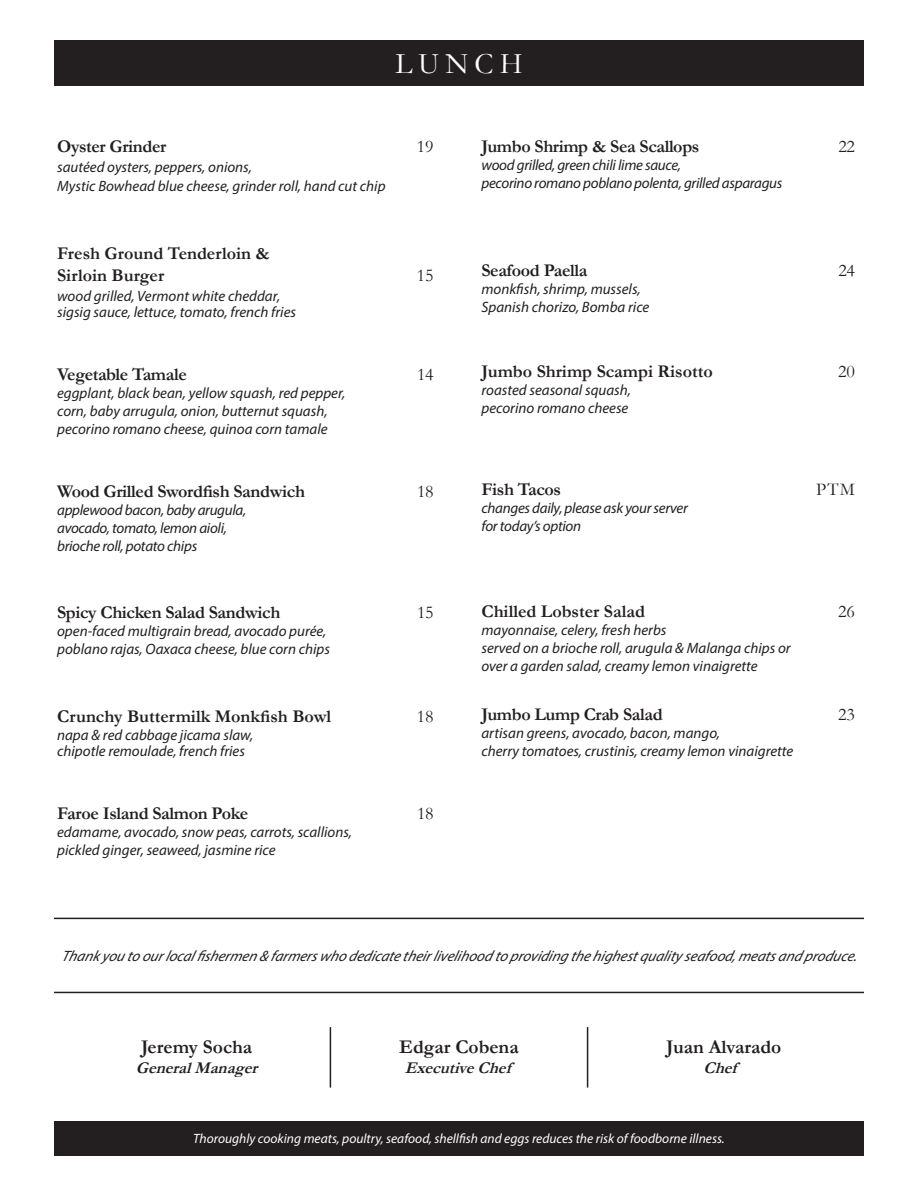
<style>
.page{position:relative;width:918px;height:1188px;background:#fff}
.page>*{position:absolute;margin:0;border:0;box-sizing:border-box;transform-origin:0 0}
.t1{font:30px "Garamond";letter-spacing:.2em;color:#fff}
.t2{font:700 19.5px "Garamond";color:#231f20}
.t3{font:700 18px "Garamond";letter-spacing:-.02em;color:#231f20}
.t4{font:700 18px/21.6px "Garamond";color:#231f20}
.t5{font:18px "Garamond";color:#231f20}
.t6{font:italic 700 16.5px "Garamond";color:#231f20}
.t7{font:italic 15px/18px "Myriad Pro";color:#231f20}
.t8{font:italic 15px/18px "Myriad Pro";letter-spacing:-.02em;color:#231f20}
.t9{font:italic 13.5px "Myriad Pro";color:#fff}
</style>
<div class="page">
<div style="left:54px;top:1121px;width:810px;height:35px;background:#231f20"></div>
<div style="left:54px;top:40px;width:810px;height:46px;background:#231f20"></div>
<hr style="left:54px;top:918px;width:810px;height:1px;background:#231f20">
<hr style="left:54px;top:992px;width:810px;height:1px;background:#231f20">
<hr style="left:330px;top:1027px;width:1px;height:61px;background:#231f20">
<hr style="left:587px;top:1027px;width:1px;height:61px;background:#231f20">
<h1 class="t1" style="left:395px;top:43px;width:129px">LUNCH</h1>
<p class="t3" style="left:57px;top:134px;width:111px">Oyster Grinder</p>
<p class="t5" style="left:417px;top:135px;width:18px">19</p>
<p class="t7" style="left:57px;top:157px;width:330px;line-height:19.5px">sautéed oysters, peppers, onions,<br>Mystic Bowhead blue cheese, grinder roll, hand cut chip</p>
<p class="t4" style="left:57px;top:243px;width:214px">Fresh Ground Tenderloin &amp;<br>Sirloin Burger</p>
<p class="t7" style="left:57px;top:287px;width:240px;line-height:16.5px">wood grilled, Vermont white cheddar, sigsig sauce, lettuce, tomato, french fries</p>
<p class="t5" style="left:417px;top:263px;width:18px">15</p>
<p class="t3" style="left:57px;top:362px;width:131px">Vegetable Tamale</p>
<p class="t5" style="left:417px;top:362px;width:18px">14</p>
<p class="t7" style="left:57px;top:384px;width:290px">eggplant, black bean, yellow squash, red pepper, corn, baby arrugula, onion, butternut squash, pecorino romano cheese, quinoa corn tamale</p>
<p class="t3" style="left:57px;top:479px;width:249px">Wood Grilled Swordfish Sandwich</p>
<p class="t5" style="left:417px;top:479px;width:18px">18</p>
<p class="t8" style="left:57px;top:501px;width:191px">applewood bacon, baby arugula, avocado, tomato, lemon aioli, brioche roll, potato chips</p>
<p class="t3" style="left:57px;top:600px;width:225px">Spicy Chicken Salad Sandwich</p>
<p class="t5" style="left:417px;top:600px;width:18px">15</p>
<p class="t7" style="left:57px;top:621px;width:274px">open-faced multigrain bread, avocado purée, poblano rajas, Oaxaca cheese, blue corn chips</p>
<p class="t4" style="left:57px;top:705px;width:276px">Crunchy Buttermilk Monkfish Bowl</p>
<p class="t5" style="left:417px;top:704px;width:18px">18</p>
<p class="t7" style="left:57px;top:726px;width:198px;line-height:16.5px">napa &amp; red cabbage jicama slaw, chipotle remoulade, french fries</p>
<p class="t3" style="left:57px;top:801px;width:193px">Faroe Island Salmon Poke</p>
<p class="t5" style="left:417px;top:801px;width:18px">18</p>
<p class="t7" style="left:57px;top:823px;width:296px">edamame, avocado, snow peas, carrots, scallions, pickled ginger, seaweed, jasmine rice</p>
<p class="t3" style="left:482px;top:134px;width:219px">Jumbo Shrimp &amp; Sea Scallops</p>
<p class="t5" style="left:838px;top:135px;width:18px">22</p>
<p class="t8" style="left:482px;top:156px;width:302px">wood grilled, green chili lime sauce,<br>pecorino romano poblano polenta, grilled asparagus</p>
<p class="t3" style="left:482px;top:258px;width:107px">Seafood Paella</p>
<p class="t5" style="left:838px;top:258px;width:18px">24</p>
<p class="t7" style="left:482px;top:280px;width:169px">monkfish, shrimp, mussels,<br>Spanish chorizo, Bomba rice</p>
<p class="t4" style="left:482px;top:360px;width:233px">Jumbo Shrimp Scampi Risotto</p>
<p class="t5" style="left:838px;top:359px;width:18px">20</p>
<p class="t7" style="left:482px;top:380px;width:151px">roasted seasonal squash, pecorino romano cheese</p>
<p class="t3" style="left:482px;top:477px;width:81px">Fish Tacos</p>
<p class="t5" style="left:816px;top:478px;width:40px">PTM</p>
<p class="t8" style="left:482px;top:499px;width:208px">changes daily, please ask your server for today’s option</p>
<p class="t4" style="left:482px;top:600px;width:165px">Chilled Lobster Salad</p>
<p class="t5" style="left:838px;top:599px;width:18px">26</p>
<p class="t7" style="left:482px;top:621px;width:311px">mayonnaise, celery, fresh herbs<br>served on a brioche roll, arugula &amp; Malanga chips or over a garden salad, creamy lemon vinaigrette</p>
<p class="t3" style="left:482px;top:702px;width:183px">Jumbo Lump Crab Salad</p>
<p class="t5" style="left:838px;top:703px;width:18px">23</p>
<p class="t7" style="left:482px;top:724px;width:313px">artisan greens, avocado, bacon, mango,<br>cherry tomatoes, crustinis, creamy lemon vinaigrette</p>
<p class="t7" style="left:62px;top:947px;width:801px">Thankyoutoourlocalfishermen&amp;farmerswhodedicatetheirlivelihoodtop rovidingthehighestquality seafood, meatsandp roduce.</p>
<h2 class="t2" style="left:141px;top:1034px;width:113px">Jeremy Socha</h2>
<p class="t6" style="left:136px;top:1056px;width:129px">GeneralManager</p>
<h2 class="t2" style="left:399px;top:1034px;width:121px">Edgar Cobena</h2>
<p class="t6" style="left:405px;top:1056px;width:108px">ExecutiveChef</p>
<h2 class="t2" style="left:666px;top:1034px;width:117px">Juan Alvarado</h2>
<p class="t6" style="left:704px;top:1056px;width:36px">Chef</p>
<p class="t9" style="left:193px;top:1130px;width:533px">Thoroughly cooking meats, poultry, seafood, shellfish and eggs reduces the risk of foodborne illness.</p>
</div>
